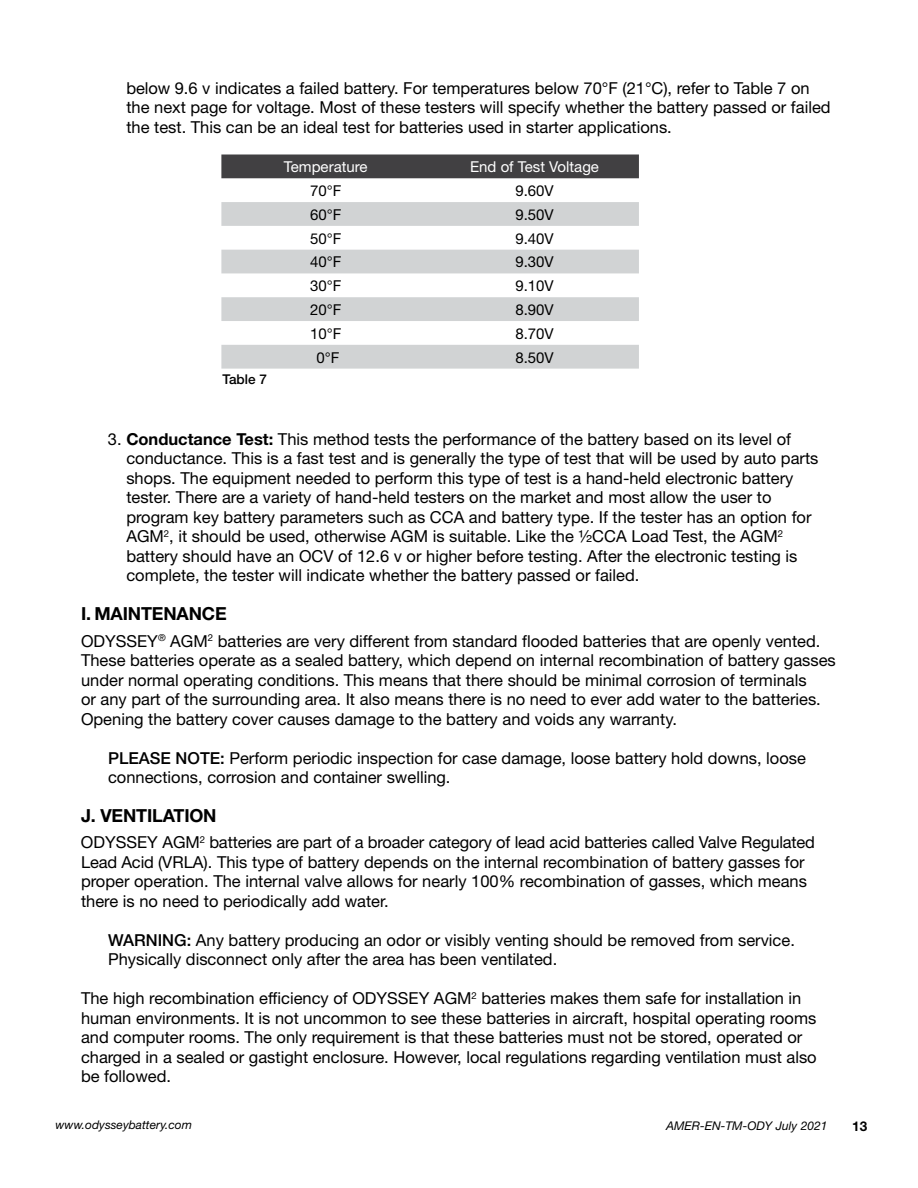
<style>
.page{position:relative;width:918px;height:1188px;background:#fff}
.page>*{position:absolute;margin:0;border:0;box-sizing:border-box;transform-origin:0 0}
.t1{font:700 18px "Helvetica Neue";letter-spacing:-.01em;color:#000}
.t2{font:16.5px/19.5px "Helvetica Neue";color:#000}
.t3{font:15px "Helvetica Neue";color:#000}
.t4{font:15px "Helvetica Neue";color:#fff}
.t5{font:500 13.5px "Helvetica Neue";color:#000}
.t6{font:700 13.5px "Helvetica Neue";color:#000}
.t7{font:italic 12px "Helvetica Neue";color:#000}
.s1{font-weight:700}
.s2{font-weight:500}
</style>
<div class="page">
<div style="left:221px;top:154px;width:418px;height:24px;background:#414042"></div>
<svg style="left:221px;top:202px;width:418px;height:167px;fill:#d1d3d4"></svg>
<p class="t2" style="left:126px;top:78px;width:706px">below 9.6 v indicates a failed battery. For temperatures below 70°F (21°C), refer to Table 7 on the next page for voltage. Most of these testers will specify whether the battery passed or failed the test. This can be an ideal test for batteries used in starter applications.</p>
<p class="t5" style="left:222px;top:371px;width:46px">Table 7</p>
<p class="t4" style="left:284px;top:158px;width:85px">Temperature</p>
<p class="t4" style="left:470px;top:158px;width:130px">End of Test Voltage</p>
<p class="t3" style="left:310px;top:182px;width:33px">70°F</p>
<p class="t3" style="left:515px;top:182px;width:40px">9.60V</p>
<p class="t3" style="left:310px;top:206px;width:33px">60°F</p>
<p class="t3" style="left:515px;top:206px;width:40px">9.50V</p>
<p class="t3" style="left:310px;top:229px;width:33px">50°F</p>
<p class="t3" style="left:515px;top:229px;width:40px">9.40V</p>
<p class="t3" style="left:310px;top:253px;width:33px">40°F</p>
<p class="t3" style="left:515px;top:253px;width:40px">9.30V</p>
<p class="t3" style="left:310px;top:277px;width:33px">30°F</p>
<p class="t3" style="left:515px;top:277px;width:40px">9.10V</p>
<p class="t3" style="left:310px;top:301px;width:33px">20°F</p>
<p class="t3" style="left:515px;top:301px;width:40px">8.90V</p>
<p class="t3" style="left:310px;top:325px;width:33px">10°F</p>
<p class="t3" style="left:515px;top:325px;width:40px">8.70V</p>
<p class="t3" style="left:316px;top:348px;width:24px">0°F</p>
<p class="t3" style="left:515px;top:348px;width:40px">8.50V</p>
<p class="t2" style="left:126px;top:429px;width:694px;text-indent:-18px">3. <span class="s1">Conductance Test:</span> This method tests the performance of the battery based on its level of conductance. This is a fast test and is generally the type of test that will be used by auto parts shops. The equipment needed to perform this type of test is a hand-held electronic battery tester. There are a variety of hand-held testers on the market and most allow the user to program key battery parameters such as CCA and battery type. If the tester has an option for AGM<sup>2</sup>, it should be used, otherwise AGM is suitable. Like the ½CCA Load Test, the AGM<sup>2 </sup>battery should have an OCV of 12.6 v or higher before testing. After the electronic testing is complete, the tester will indicate whether the battery passed or failed.</p>
<p class="t1" style="left:81px;top:603px;width:147px">I. MAINTENANCE</p>
<p class="t2" style="left:81px;top:631px;width:756px">ODYSSEY<sup>®</sup> AGM<sup>2</sup> batteries are very different from standard flooded batteries that are openly vented.<br>These batteries operate as a sealed battery, which depend on internal recombination of battery gasses under normal operating conditions. This means that there should be minimal corrosion of terminals<br>or any part of the surrounding area. It also means there is no need to ever add water to the batteries.<br>Opening the battery cover causes damage to the battery and voids any warranty.</p>
<p class="t2" style="left:108px;top:748px;width:699px"><span class="s2">PLEASE NOTE:</span> Perform periodic inspection for case damage, loose battery hold downs, loose connections, corrosion and container swelling.</p>
<p class="t1" style="left:81px;top:805px;width:137px">J. VENTILATION</p>
<p class="t2" style="left:81px;top:833px;width:736px">ODYSSEY AGM<sup>2</sup> batteries are part of a broader category of lead acid batteries called Valve Regulated Lead Acid (VRLA). This type of battery depends on the internal recombination of battery gasses for proper operation. The internal valve allows for nearly 100% recombination of gasses, which means there is no need to periodically add water.</p>
<p class="t2" style="left:108px;top:930px;width:688px"><span class="s2">WARNING:</span> Any battery producing an odor or visibly venting should be removed from service.<br>Physically disconnect only after the area has been ventilated.</p>
<p class="t2" style="left:81px;top:989px;width:737px">The high recombination efficiency of ODYSSEY AGM<sup>2</sup> batteries makes them safe for installation in human environments. It is not uncommon to see these batteries in aircraft, hospital operating rooms and computer rooms. The only requirement is that these batteries must not be stored, operated or charged in a sealed or gastight enclosure. However, local regulations regarding ventilation must also be followed.</p>
<p class="t7" style="left:55px;top:1117px;width:138px">www.odysseybattery.com</p>
<p class="t7" style="left:666px;top:1119px;width:163px">AMER-EN-TM-ODY July 2021</p>
<p class="t6" style="left:852px;top:1118px;width:17px">13</p>
</div>
